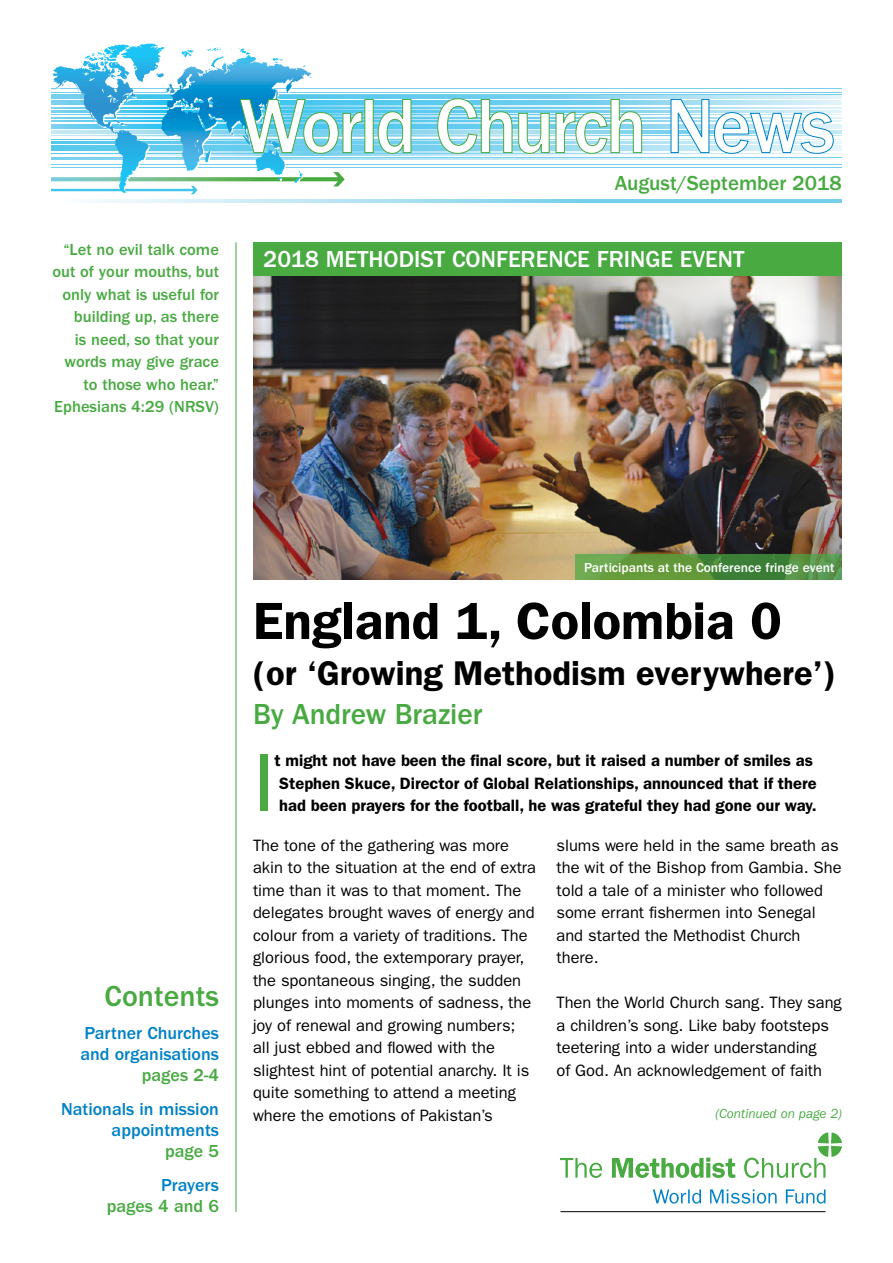
<style>
.page{position:relative;width:893px;height:1263px;background:#fff}
.page>*{position:absolute;margin:0;border:0;box-sizing:border-box;transform-origin:0 0}
.t1{font:82.05px "Franklin Gothic";color:#49aa42}
.t2{font:600 52.5px "Franklin Gothic";color:#000}
.t3{font:600 34.5px "Franklin Gothic";color:#000}
.t4{font:500 30px "Franklin Gothic";letter-spacing:-.005em;color:#49aa42}
.t5{font:500 24px "Franklin Gothic";color:#fff}
.t6{font:500 21px "Franklin Gothic";color:#49aa42}
.t7{font:500 18px/21px "Franklin Gothic";color:#0081c6}
.t8{font:500 18px "Franklin Gothic";color:#49aa42}
.t9{font:16.5px/22.5px "Franklin Gothic";color:#000}
.t10{font:600 16.5px/22.5px "Franklin Gothic";color:#000;text-align:center}
.t11{font:500 16.5px/22.5px "Franklin Gothic";color:#49aa42;text-align:right}
.t12{font:500 13.5px "Franklin Gothic";color:#fff}
.t13{font:italic 13.5px "Franklin Gothic";color:#49aa42}
</style>
<div class="page">
<svg style="left:642px;top:139px;width:200px;height:15px"></svg>
<svg style="left:642px;top:158px;width:200px;height:1px"></svg>
<svg style="left:642px;top:100px;width:200px;height:30px"></svg>
<svg style="left:642px;top:96px;width:200px;height:2px"></svg>
<svg style="left:642px;top:131px;width:200px;height:5px"></svg>
<hr style="left:51px;top:167px;width:791px;height:1px;background:#74d0ed">
<hr style="left:51px;top:164px;width:791px;height:1px;background:#74d0ed">
<hr style="left:51px;top:157px;width:791px;height:1px;background:#74d0ed">
<hr style="left:51px;top:89px;width:791px;height:1px;background:#74d0ed">
<hr style="left:51px;top:92px;width:791px;height:1px;background:#74d0ed">
<hr style="left:51px;top:94px;width:791px;height:1px;background:#74d0ed">
<hr style="left:51px;top:136px;width:791px;height:1px;background:#f8fcff">
<hr style="left:51px;top:134px;width:791px;height:1px;background:#f8fcff">
<hr style="left:51px;top:152px;width:791px;height:1px;background:#f8fcff">
<hr style="left:51px;top:140px;width:791px;height:1px;background:#f8fcff">
<svg style="left:642px;top:145px;width:200px;height:1px"></svg>
<hr style="left:51px;top:123px;width:791px;height:1px;background:#f8fcff">
<svg style="left:642px;top:120px;width:200px;height:1px"></svg>
<svg style="left:642px;top:130px;width:200px;height:1px"></svg>
<hr style="left:51px;top:109px;width:791px;height:1px;background:#f8fcff">
<hr style="left:51px;top:106px;width:791px;height:1px;background:#f8fcff">
<hr style="left:51px;top:113px;width:791px;height:1px;background:#f8fcff">
<hr style="left:51px;top:116px;width:791px;height:1px;background:#f8fcff">
<svg style="left:670px;top:99px;width:164px;height:55px"></svg>
<svg style="left:51px;top:43px;width:591px;height:151px"></svg>
<svg style="left:89px;top:199px;width:753px;height:3px;background:#a0ddf1"></svg>
<hr style="left:560px;top:1211px;width:266px;height:1px;background:#000">
<svg style="left:653px;top:1189px;width:172px;height:14px"></svg>
<svg style="left:560px;top:1158px;width:42px;height:20px"></svg>
<svg style="left:612px;top:1158px;width:123px;height:20px"></svg>
<svg style="left:744px;top:1132px;width:98px;height:46px"></svg>
<hr style="left:235px;top:242px;width:2px;height:970px;background:#49aa42">
<div style="left:253px;top:242px;width:589px;height:34px;background:#49aa42"></div>
<img style="left:253px;top:276px;width:589px;height:304px">
<svg style="left:576px;top:554px;width:266px;height:26px;background:#569240"></svg>
<p class="t11" style="left:53px;top:238px;width:168px">“Let no evil talk come out of your mouths, but only what is useful for building up, as there<br>is need, so that your words may give grace to those who hear.”<br>Ephesians 4:29 (NRSV)</p>
<p class="t6" style="left:615px;top:171px;width:229px">August/September 2018</p>
<h3 class="t5" style="left:264px;top:245px;width:482px">2018 METHODIST CONFERENCE FRINGE EVENT</h3>
<h3 class="t4" style="left:105px;top:979px;width:116px">Contents</h3>
<p class="t7" style="left:80px;top:1023px;width:140px">Partner Churches and organisations</p>
<p class="t8" style="left:142px;top:1065px;width:79px">pages 2-4</p>
<p class="t7" style="left:61px;top:1099px;width:159px;text-align:right">Nationals in mission appointments</p>
<p class="t8" style="left:165px;top:1141px;width:55px">page 5</p>
<p class="t7" style="left:161px;top:1175px;width:59px">Prayers</p>
<p class="t8" style="left:107px;top:1196px;width:114px">pages 4 and 6</p>
<p class="t12" style="left:584px;top:560px;width:252px">Participants at the Conference fringe event</p>
<h2 class="t2" style="left:253px;top:590px;width:530px">England 1, Colombia 0</h2>
<h3 class="t3" style="left:253px;top:653px;width:585px">(or ‘Growing Methodism everywhere’)</h3>
<h3 class="t4" style="left:253px;top:698px;width:231px">By Andrew Brazier</h3>
<h1 class="t1" style="left:253px;top:736px;width:23px">I</h1>
<p class="t10" style="left:274px;top:749px;width:544px">t might not have been the final score, but it raised a number of smiles as<br>Stephen Skuce, Director of Global Relationships, announced that if there had been prayers for the football, he was grateful they had gone our way.</p>
<p class="t9" style="left:253px;top:834px;width:285px">The tone of the gathering was more akin to the situation at the end of extra time than it was to that moment. The delegates brought waves of energy and colour from a variety of traditions. The glorious food, the extemporary prayer, the spontaneous singing, the sudden plunges into moments of sadness, the joy of renewal and growing numbers; all just ebbed and flowed with the slightest hint of potential anarchy. It is quite something to attend a meeting where the emotions of Pakistan’s</p>
<p class="t9" style="left:556px;top:834px;width:287px">slums were held in the same breath as the wit of the Bishop from Gambia. She told a tale of a minister who followed some errant fishermen into Senegal and started the Methodist Church there.</p>
<p class="t9" style="left:556px;top:991px;width:287px">Then the World Church sang. They sang a children’s song. Like baby footsteps teetering into a wider understanding<br>of God. An acknowledgement of faith</p>
<p class="t13" style="left:715px;top:1106px;width:128px">(Continued on page 2)</p>
</div>
